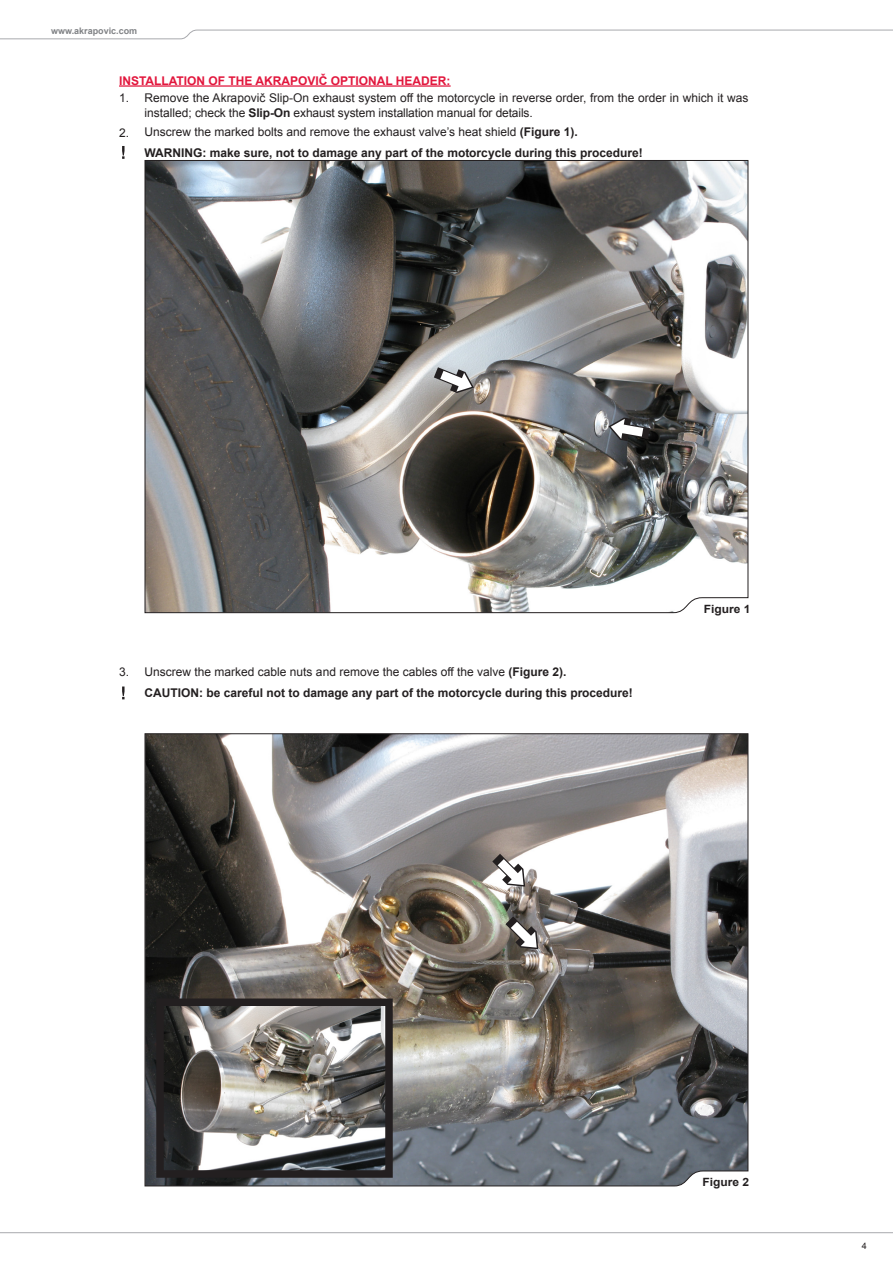
<style>
.page{position:relative;width:893px;height:1263px;background:#fff}
.page>*{position:absolute;margin:0;border:0;box-sizing:border-box;transform-origin:0 0}
.body_txt_bold{font:12px/14.4px "Arial";color:#231f20}
.body_txt_bold-2{font:700 12px "Arial";color:#231f20}
.body_txt_bold-3{font:700 12px "Arial";color:#e2173d}
.body_txt_bold-4{font:700 11.4px "Arial";color:#231f20;scale:1.05 1}
.t1{font:700 9px "Arial";color:#808285}
.t2{font:9px "Arial";color:#231f20}
.s1{font-weight:700}
</style>
<div class="page">
<svg style="left:0;top:29px;width:893px;height:10px"></svg>
<svg style="left:0;top:1232px;width:893px;height:2px;background:#d3d3d5"></svg>
<hr style="left:119px;top:85px;width:332px;height:2px;background:#e2173d">
<svg style="left:122px;top:146px;width:3px;height:13px"></svg>
<svg style="left:122px;top:686px;width:3px;height:13px"></svg>
<img style="left:144px;top:160px;width:605px;height:453px">
<img style="left:144px;top:733px;width:605px;height:454px">
<img style="left:165px;top:1007px;width:219px;height:162px">
<div style="left:156px;top:998px;width:237px;height:180px;border:8px solid #231f20"></div>
<svg style="left:434px;top:367px;width:40px;height:26px"></svg>
<svg style="left:608px;top:418px;width:42px;height:23px"></svg>
<svg style="left:492px;top:854px;width:33px;height:33px"></svg>
<svg style="left:505px;top:916px;width:33px;height:33px"></svg>
<p class="t1" style="left:51px;top:25px;width:88px">www.akrapovic.com</p>
<p class="body_txt_bold-3" style="left:119px;top:73px;width:333px">INSTALLATION OF THE AKRAPOVIČ OPTIONAL HEADER:</p>
<p class="body_txt_bold" style="left:119px;top:91px;width:12px">1.</p>
<p class="body_txt_bold" style="left:145px;top:91px;width:605px">Remove the Akrapovič Slip-On exhaust system off the motorcycle in reverse order, from the order in which it was installed; check the <span class="s1">Slip-On</span> exhaust system installation manual for details.</p>
<p class="body_txt_bold" style="left:145px;top:125px;width:435px">Unscrew the marked bolts and remove the exhaust valve’s heat shield <span class="s1">(Figure 1).</span></p>
<p class="body_txt_bold-2" style="left:145px;top:144px;width:500px">WARNING: make sure, not to damage any part of the motorcycle during this procedure!</p>
<p class="body_txt_bold" style="left:119px;top:126px;width:12px">2.</p>
<p class="body_txt_bold" style="left:119px;top:664px;width:12px">3.</p>
<p class="body_txt_bold" style="left:145px;top:664px;width:423px">Unscrew the marked cable nuts and remove the cables off the valve <span class="s1">(Figure 2).</span></p>
<p class="body_txt_bold-2" style="left:145px;top:685px;width:490px">CAUTION: be careful not to damage any part of the motorcycle during this procedure!</p>
<p class="body_txt_bold-4" style="left:704px;top:601px;width:46px">Figure 1</p>
<p class="body_txt_bold-4" style="left:702px;top:1175px;width:46px">Figure 2</p>
<p class="t2" style="left:862px;top:1240px;width:7px">4</p>
</div>
